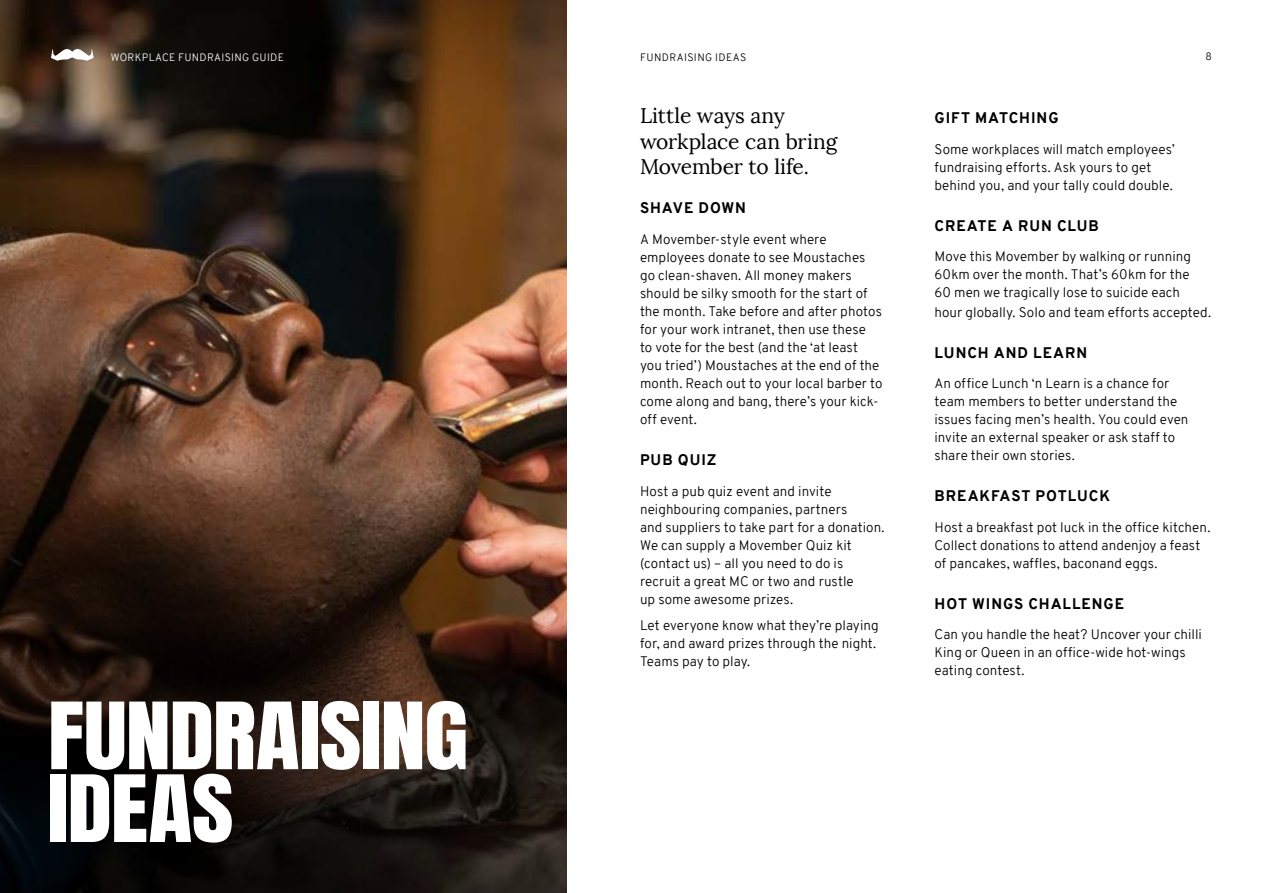
<style>
.page{position:relative;width:1263px;height:893px;background:#fff}
.page>*{position:absolute;margin:0;border:0;box-sizing:border-box;transform-origin:0 0}
.t1{font:78.75px/72.8px "Anton";letter-spacing:-.01em;color:#fff;scale:1.15 1}
.t2{font:21px/25.5px "Lora";letter-spacing:-.01em;color:#000}
.t3{font:800 15px "Overpass";letter-spacing:.06em;color:#000}
.t4{font:300 13.5px/18px "Overpass";letter-spacing:.005em;color:#000}
.t5{font:300 10.5px "Overpass";letter-spacing:.03em;color:#fff}
.t6{font:300 10.5px "Overpass";letter-spacing:.045em;color:#000}
</style>
<div class="page">
<img style="left:0;top:0;width:566px;height:893px">
<svg style="left:0;top:463px;width:538px;height:430px;background:#2c1c13"></svg>
<svg style="left:51px;top:49px;width:43px;height:12px"></svg>
<p class="t5" style="left:111px;top:49px;width:175px">WORKPLACE FUNDRAISING GUIDE</p>
<p class="t6" style="left:640px;top:49px;width:108px">FUNDRAISING IDEAS</p>
<p class="t6" style="left:1205px;top:49px;width:8px">8</p>
<h1 class="t1" style="left:48px;top:706px;width:367px">FUNDRAISING<br>IDEAS</h1>
<h2 class="t2" style="left:640px;top:103px;width:199px">Little ways any workplace can bring<br>Movember to life.</h2>
<p class="t3" style="left:640px;top:197px;width:107px">SHAVE DOWN</p>
<p class="t4" style="left:640px;top:230px;width:244px">A Movember-style event where employees donate to see Moustaches go clean-shaven. All money makers should be silky smooth for the start of the month. Take before and after photos for your work intranet, then use these<br>to vote for the best (and the ‘at least you tried’) Moustaches at the end of the month. Reach out to your local barber to come along and bang, there’s your kick&shy;off event.</p>
<p class="t3" style="left:640px;top:449px;width:78px">PUB QUIZ</p>
<p class="t4" style="left:640px;top:482px;width:246px">Host a pub quiz event and invite neighbouring companies, partners<br>and suppliers to take part for a donation.<br>We can supply a Movember Quiz kit (contact us) – all you need to do is recruit a great MC or two and rustle<br>up some awesome prizes.</p>
<p class="t4" style="left:640px;top:616px;width:240px">Let everyone know what they’re playing for, and award prizes through the night.<br>Teams pay to play.</p>
<p class="t3" style="left:934px;top:107px;width:125px">GIFT MATCHING</p>
<p class="t4" style="left:934px;top:140px;width:242px">Some workplaces will match employees’ fundraising efforts. Ask yours to get behind you, and your tally could double.</p>
<p class="t3" style="left:934px;top:215px;width:166px">CREATE A RUN CLUB</p>
<p class="t4" style="left:934px;top:248px;width:258px;text-align:justify">Move this Movember by walking or running 60km over the month. That’s 60km for the 60 men we tragically lose to suicide each</p>
<p class="t4" style="left:934px;top:303px;width:278px">hour globally. Solo and team efforts accepted.</p>
<p class="t3" style="left:934px;top:342px;width:154px">LUNCH AND LEARN</p>
<p class="t4" style="left:934px;top:375px;width:255px">An office Lunch ‘n Learn is a chance for team members to better understand the issues facing men’s health. You could even invite an external speaker or ask staff to share their own stories.</p>
<p class="t3" style="left:934px;top:485px;width:177px">BREAKFAST POTLUCK</p>
<p class="t4" style="left:934px;top:518px;width:277px">Host a breakfast pot luck in the office kitchen.<br>Collect donations to attend andenjoy a feast of pancakes, waffles, baconand eggs.</p>
<p class="t3" style="left:934px;top:593px;width:191px">HOT WINGS CHALLENGE</p>
<p class="t4" style="left:934px;top:626px;width:269px">Can you handle the heat? Uncover your chilli<br>King or Queen in an office-wide hot-wings eating contest.</p>
</div>
